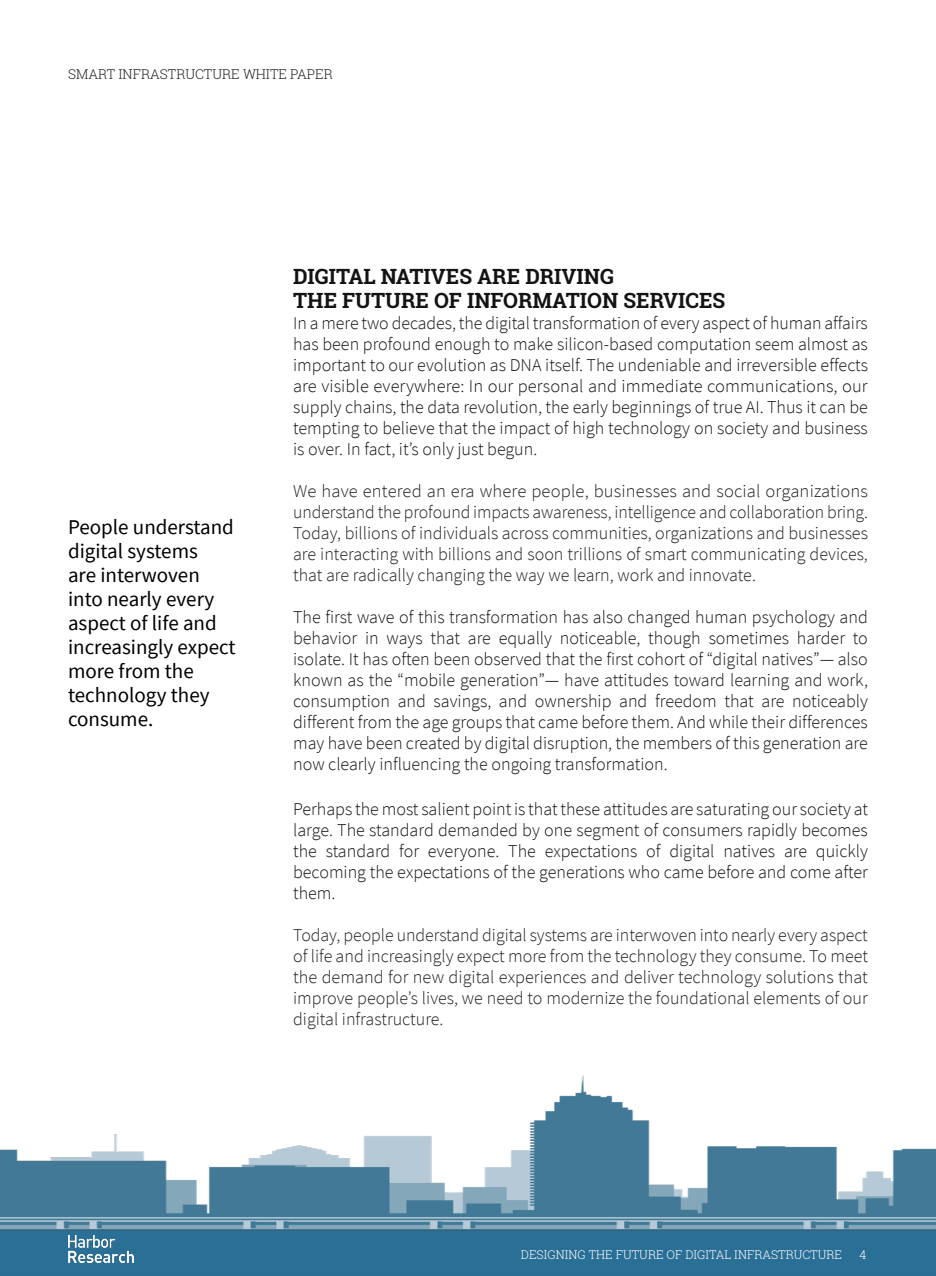
<style>
.page{position:relative;width:936px;height:1276px;background:#fff}
.page>*{position:absolute;margin:0;border:0;box-sizing:border-box;transform-origin:0 0}
.t1{font:21px/24px "Source Sans Pro";color:#000}
.Summary__Title_Text{font:700 21px "Roboto Slab";color:#131313}
.Summary__Title_Text-2{font:300 18px/21px "Source Sans Pro";color:#131313;text-align:justify}
.Medium_Title__12pt{font:300 18px/21px "Source Sans Pro";color:#231f20;text-align:justify}
.Medium_Title__12pt-2{font:300 18px/21px "Source Sans Pro";color:#131313;text-align:justify}
.t2{font:300 13.5px "Roboto Slab";color:#231f20}
.t3{font:300 12px "Roboto Slab";color:#fff}
</style>
<div class="page">
<img style="left:0;top:1075px;width:935px;height:201px">
<img style="left:68px;top:1235px;width:66px;height:27px">
<p class="t2" style="left:68px;top:65px;width:266px">SMART INFRASTRUCTURE WHITE PAPER</p>
<p class="t1" style="left:68px;top:514px;width:169px">People understand digital systems<br>are interwoven into nearly every aspect of life and increasingly expect more from the technology they consume.</p>
<p class="Summary__Title_Text" style="left:293px;top:262px;width:322px">DIGITAL NATIVES ARE DRIVING</p>
<p class="Summary__Title_Text" style="left:293px;top:286px;width:434px">THE FUTURE OF INFORMATION SERVICES</p>
<p class="Medium_Title__12pt-2" style="left:293px;top:312px;width:576px">In a mere two decades, the digital transformation of every aspect of human affairs has been profound enough to make silicon-based computation seem almost as important to our evolution as DNA itself. The undeniable and irreversible effects are visible everywhere: In our personal and immediate communications, our supply chains, the data revolution, the early beginnings of true AI. Thus it can be tempting to believe that the impact of high technology on society and business is over. In fact, it’s only just begun.</p>
<p class="Medium_Title__12pt" style="left:293px;top:480px;width:576px">We have entered an era where people, businesses and social organizations understand the profound impacts awareness, intelligence and collaboration bring.<br>Today, billions of individuals across communities, organizations and businesses are interacting with billions and soon trillions of smart communicating devices, that are radically changing the way we learn, work and innovate.</p>
<p class="Summary__Title_Text-2" style="left:293px;top:606px;width:576px">The first wave of this transformation has also changed human psychology and behavior in ways that are equally noticeable, though sometimes harder to isolate. It has often been observed that the first cohort of “digital natives”— also known as the “mobile generation”— have attitudes toward learning and work, consumption and savings, and ownership and freedom that are noticeably different from the age groups that came before them. And while their differences may have been created by digital disruption, the members of this generation are now clearly influencing the ongoing transformation.</p>
<p class="Summary__Title_Text-2" style="left:293px;top:798px;width:576px">Perhaps the most salient point is that these attitudes are saturating our society at large. The standard demanded by one segment of consumers rapidly becomes the standard for everyone. The expectations of digital natives are quickly becoming the expectations of the generations who came before and come after them.</p>
<p class="Medium_Title__12pt" style="left:293px;top:924px;width:576px">Today, people understand digital systems are interwoven into nearly every aspect of life and increasingly expect more from the technology they consume. To meet the demand for new digital experiences and deliver technology solutions that improve people’s lives, we need to modernize the foundational elements of our digital infrastructure.</p>
<p class="t3" style="left:521px;top:1246px;width:323px">DESIGNING THE FUTURE OF DIGITAL INFRASTRUCTURE</p>
<p class="t3" style="left:859px;top:1246px;width:8px">4</p>
</div>
